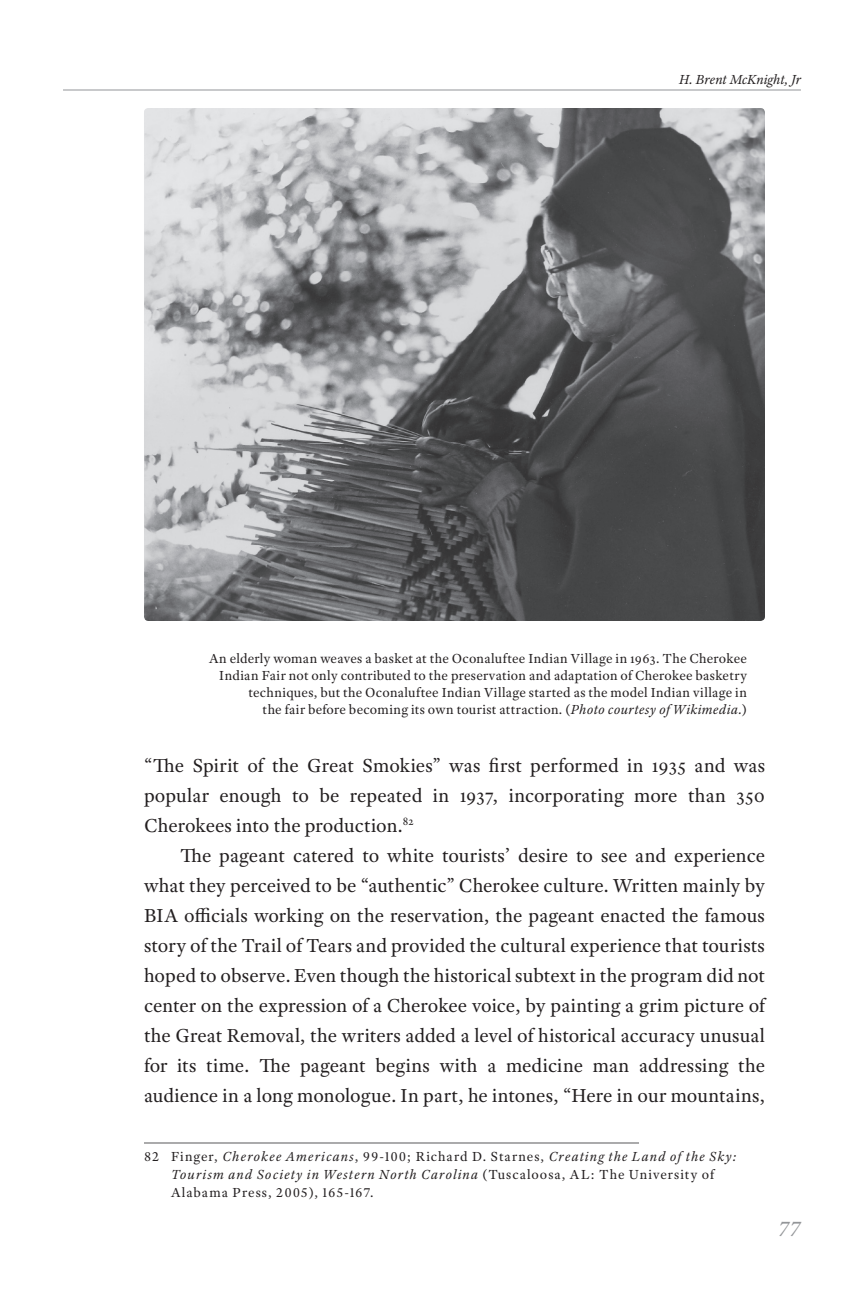
<style>
.page{position:relative;width:864px;height:1296px;background:#fff}
.page>*{position:absolute;margin:0;border:0;box-sizing:border-box;transform-origin:0 0}
.t1{font:italic 24px "Adobe Text Pro";color:#939598}
.t2{font:20px/30px "Adobe Text Pro";letter-spacing:.005em;color:#231f20;text-align:justify}
.t3{font:14px/16.8px "Adobe Text Pro";letter-spacing:.02em;color:#231f20;text-align:right}
.t4{font:14px/18px "Adobe Text Pro";letter-spacing:.065em;color:#231f20}
.t5{font:italic 14px "Adobe Text Pro";color:#231f20}
.s1{font-style:italic}
</style>
<div class="page">
<hr style="left:63px;top:90px;width:738px;height:1px;background:#939598">
<hr style="left:144px;top:1142px;width:495px;height:1px;background:#57585a">
<img style="left:144px;top:108px;width:621px;height:513px">
<p class="t5" style="left:679px;top:70px;width:123px">H. Brent McKnight, Jr</p>
<p class="t3" style="left:209px;top:650px;width:540px">An elderly woman weaves a basket at the Oconaluftee Indian Village in 1963. The Cherokee Indian Fair not only contributed to the preservation and adaptation of Cherokee basketry techniques, but the Oconaluftee Indian Village started as the model Indian village in<br>the fair before becoming its own tourist attraction. (<span class="s1">Photo courtesy of Wikimedia.</span>)</p>
<p class="t2" style="left:144px;top:750px;width:623px">“The Spirit of the Great Smokies” was first performed in 1935 and was popular enough to be repeated in 1937, incorporating more than 350<br>Cherokees into the production.<sup>82</sup></p>
<p class="t2" style="left:144px;top:840px;width:623px;text-indent:36px">The pageant catered to white tourists’ desire to see and experience what they perceived to be “authentic” Cherokee culture. Written mainly by BIA officials working on the reservation, the pageant enacted the famous story of the Trail of Tears and provided the cultural experience that tourists hoped to observe. Even though the historical subtext in the program did not center on the expression of a Cherokee voice, by painting a grim picture of the Great Removal, the writers added a level of historical accuracy unusual for its time. The pageant begins with a medicine man addressing the audience in a long monologue. In part, he intones, “Here in our mountains,</p>
<p class="t4" style="left:171px;top:1147px;width:568px;text-indent:-27px">82 Finger, <span class="s1">Cherokee Americans</span>, 99-100; Richard D. Starnes, <span class="s1">Creating the Land of the Sky:<br>Tourism and Society in Western North Carolina</span> (Tuscaloosa, AL: The University of<br>Alabama Press, 2005), 165-167.</p>
<p class="t1" style="left:779px;top:1210px;width:23px">77</p>
</div>
